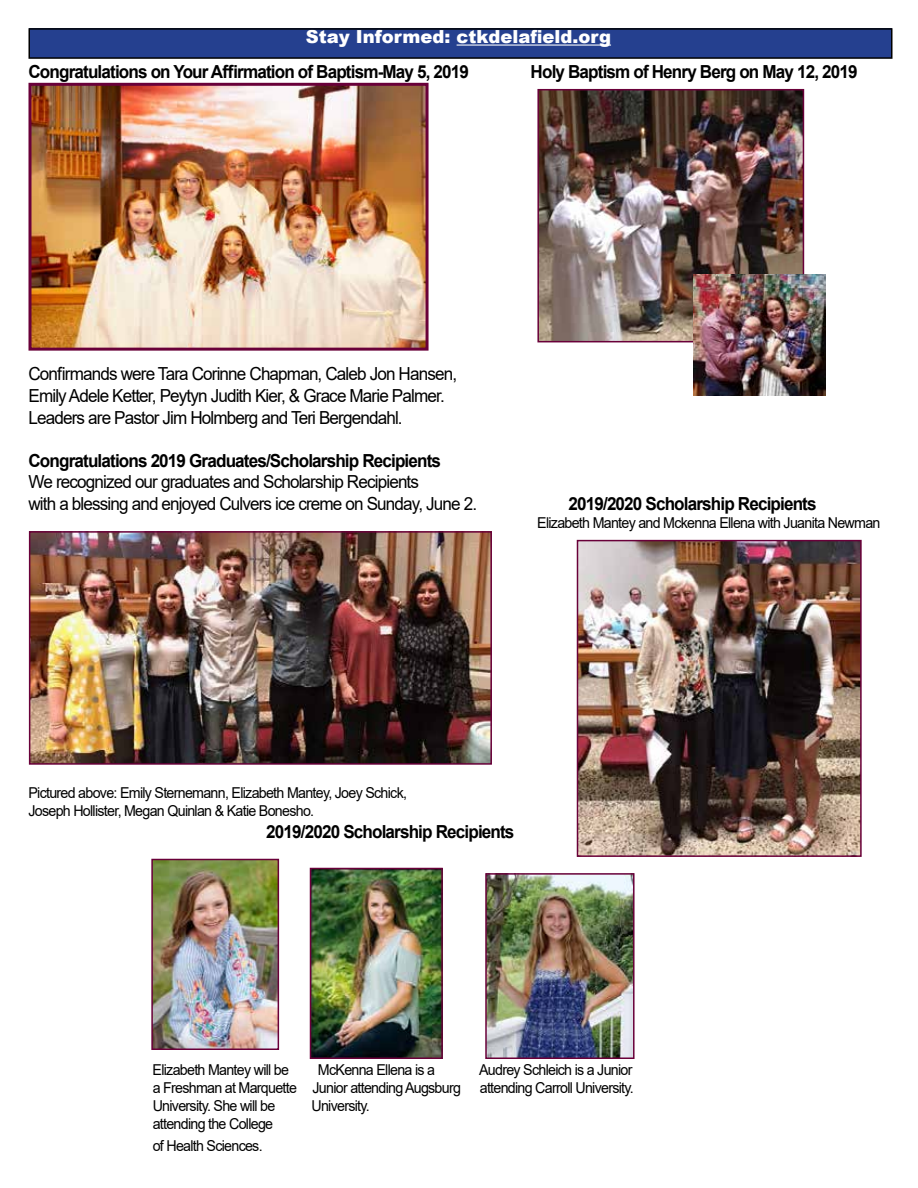
<style>
.page{position:relative;width:918px;height:1188px;background:#fff}
.page>*{position:absolute;margin:0;border:0;box-sizing:border-box;transform-origin:0 0}
.t1{font:18px/21.6px "Arial";letter-spacing:-.05em;color:#000;scale:.95 1}
.t2{font:700 18px "Arial";letter-spacing:-.05em;color:#000;scale:.95 1}
.t3{font:900 18px "Arial";color:#fff}
.t4{font:15px/18px "Arial";letter-spacing:-.05em;color:#000;scale:.95 1}
</style>
<div class="page">
<div style="left:29px;top:29px;width:863px;height:29px;background:#25408f"></div>
<hr style="left:457px;top:45px;width:154px;height:1px;background:#fff">
<div style="left:28px;top:28px;width:864px;height:31px;border:2px solid #000"></div>
<img style="left:32px;top:87px;width:393px;height:260px">
<div style="left:28px;top:83px;width:401px;height:268px;border:3px solid #690039"></div>
<img style="left:154px;top:862px;width:122px;height:185px">
<div style="left:151px;top:859px;width:128px;height:191px;border:2px solid #690039"></div>
<img style="left:313px;top:871px;width:127px;height:185px">
<div style="left:310px;top:868px;width:133px;height:191px;border:2px solid #690039"></div>
<img style="left:488px;top:876px;width:144px;height:180px">
<div style="left:485px;top:873px;width:150px;height:186px;border:2px solid #690039"></div>
<img style="left:540px;top:92px;width:261px;height:247px">
<div style="left:537px;top:89px;width:267px;height:253px;border:2px solid #690039"></div>
<img style="left:694px;top:275px;width:131px;height:121px">
<img style="left:32px;top:534px;width:457px;height:228px">
<div style="left:29px;top:531px;width:463px;height:234px;border:2px solid #690039"></div>
<img style="left:580px;top:543px;width:279px;height:311px">
<div style="left:577px;top:540px;width:285px;height:317px;border:2px solid #690039"></div>
<p class="t3" style="left:306px;top:23px;width:307px">Stay Informed: ctkdelafield.org</p>
<p class="t2" style="left:28px;top:59px;width:465px">Congratulations on Your Affirmation of Baptism-May 5, 2019</p>
<p class="t2" style="left:531px;top:59px;width:346px">Holy Baptism of Henry Berg on May 12, 2019</p>
<p class="t1" style="left:28px;top:363px;width:453px">Confirmands were Tara Corinne Chapman, Caleb Jon Hansen,<br>Emily Adele Ketter, Peytyn Judith Kier, &amp; Grace Marie Palmer.<br>Leaders are Pastor Jim Holmberg and Teri Bergendahl.</p>
<p class="t2" style="left:28px;top:448px;width:436px">Congratulations 2019 Graduates/Scholarship Recipients</p>
<p class="t1" style="left:28px;top:471px;width:474px">We recognized our graduates and Scholarship Recipients<br>with a blessing and enjoyed Culvers ice creme on Sunday, June 2.</p>
<p class="t2" style="left:569px;top:491px;width:263px">2019/2020 Scholarship Recipients</p>
<p class="t4" style="left:537px;top:514px;width:363px">Elizabeth Mantey and Mckenna Ellena with Juanita Newman</p>
<p class="t4" style="left:28px;top:784px;width:400px">Pictured above: Emily Sternemann, Elizabeth Mantey, Joey Schick,<br>Joseph Hollister, Megan Quinlan &amp; Katie Bonesho.</p>
<p class="t2" style="left:266px;top:818px;width:263px">2019/2020 Scholarship Recipients</p>
<p class="t4" style="left:153px;top:1061px;width:145px">Elizabeth Mantey will be</p>
<p class="t4" style="left:318px;top:1061px;width:125px">McKenna Ellena is a</p>
<p class="t4" style="left:479px;top:1061px;width:163px">Audrey Schleich is a Junior</p>
<p class="t4" style="left:153px;top:1079px;width:326px">a Freshman at Marquette Junior attending Augsburg</p>
<p class="t4" style="left:480px;top:1079px;width:164px">attending Carroll University.</p>
<p class="t4" style="left:153px;top:1097px;width:131px">University. She will be</p>
<p class="t4" style="left:311px;top:1097px;width:63px">University.</p>
<p class="t4" style="left:153px;top:1113px;width:128px;line-height:21.6px">attending the College of Health Sciences.</p>
</div>
